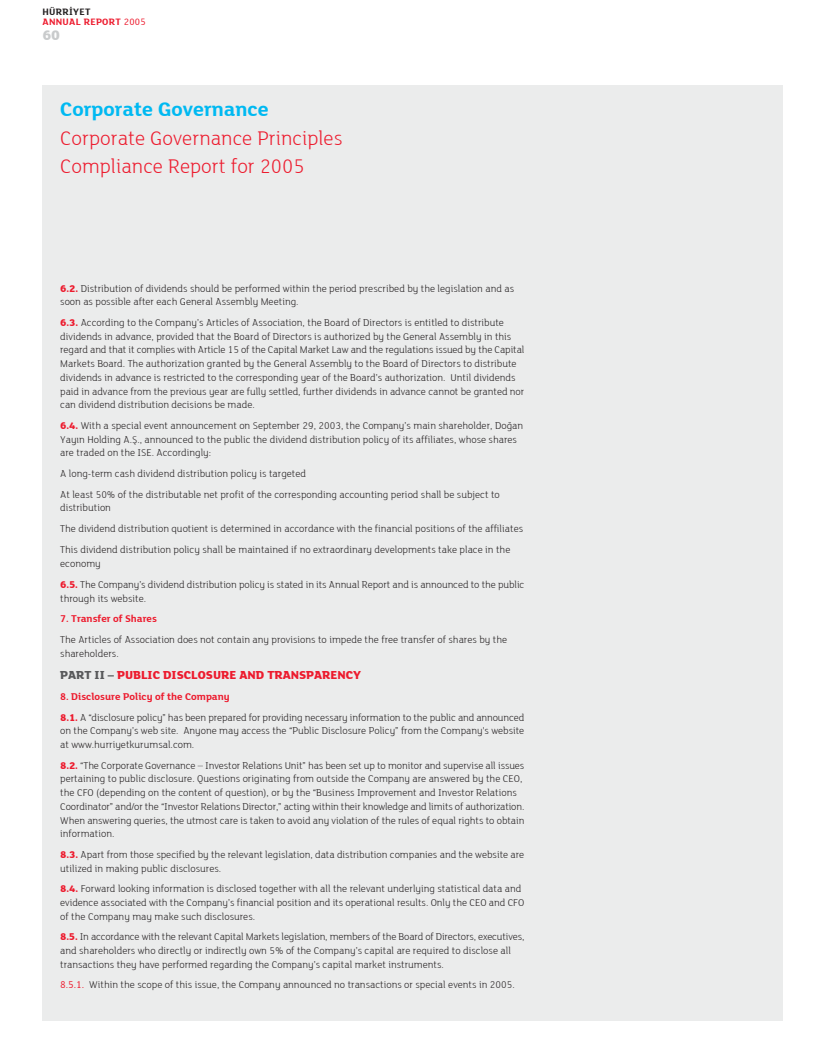
<style>
.page{position:relative;width:815px;height:1063px;background:#fff}
.page>*{position:absolute;margin:0;border:0;box-sizing:border-box;transform-origin:0 0}
.t1{font:300 21.25px/28.8px "FS Lola";color:#ed1b2e}
.t2{font:700 21.25px "FS Lola";color:#00b9f2}
.t3{font:800 15px "FS Lola";color:#c9cbcc}
.t4{font:800 12.5px "FS Lola";color:#ed1b2e}
.t5{font:300 10.62px/13.8px "FS Lola";color:#231f20}
.t6{font:700 10.62px "FS Lola";color:#ed1b2e}
.t7{font:700 10px/10px "FS Lola";letter-spacing:.03em;color:#ed1b2e}
.s1{color:#231f20}
.s2{font-weight:400}
.s3{font-weight:800;color:#ed1b2e}
.s4{color:#58595b}
.s5{font-weight:700;color:#ed1b2e}
.s6{font-weight:400;color:#ed1b2e}
</style>
<div class="page">
<div style="left:43px;top:85px;width:740px;height:935px;background:#ebecec"></div>
<p class="t7" style="left:43px;top:6px;width:105px"><span class="s1">HÜRR‹YET<br></span>ANNUAL REPORT <span class="s2">2005</span></p>
<h2 class="t3" style="left:43px;top:24px;width:19px">60</h2>
<h1 class="t2" style="left:60px;top:94px;width:210px">Corporate Governance</h1>
<h1 class="t1" style="left:60px;top:122px;width:284px">Corporate Governance Principles<br>Compliance Report for 2005</h1>
<p class="t5" style="left:60px;top:281px;width:455px"><span class="s3">6.2.</span> Distribution of dividends should be performed within the period prescribed by the legislation and as soon as possible after each General Assembly Meeting.</p>
<p class="t5" style="left:60px;top:315px;width:466px"><span class="s3">6.3.</span> According to the Company’s Articles of Association, the Board of Directors is entitled to distribute dividends in advance, provided that the Board of Directors is authorized by the General Assembly in this regard and that it complies with Article 15 of the Capital Market Law and the regulations issued by the Capital Markets Board. The authorization granted by the General Assembly to the Board of Directors to distribute dividends in advance is restricted to the corresponding year of the Board’s authorization. Until dividends paid in advance from the previous year are fully settled, further dividends in advance cannot be granted nor can dividend distribution decisions be made.</p>
<p class="t5" style="left:60px;top:418px;width:464px"><span class="s3">6.4.</span> With a special event announcement on September 29, 2003, the Company’s main shareholder, Do¤an<br>Yay›n Holding A.fi., announced to the public the dividend distribution policy of its affiliates, whose shares are traded on the ISE. Accordingly:</p>
<p class="t5" style="left:60px;top:462px;width:441px;line-height:20.9px">A long-term cash dividend distribution policy is targeted<br>At least 50% of the distributable net profit of the corresponding accounting period shall be subject to</p>
<p class="t5" style="left:60px;top:497px;width:464px;line-height:20.9px">distribution<br>The dividend distribution quotient is determined in accordance with the financial positions of the affiliates<br>This dividend distribution policy shall be maintained if no extraordinary developments take place in the</p>
<p class="t5" style="left:60px;top:552px;width:466px;line-height:20.9px">economy<br><span class="s3">6.5.</span> The Company’s dividend distribution policy is stated in its Annual Report and is announced to the public</p>
<p class="t5" style="left:60px;top:591px;width:87px">through its website.</p>
<p class="t6" style="left:60px;top:611px;width:98px">7. Transfer of Shares</p>
<p class="t5" style="left:60px;top:632px;width:448px">The Articles of Association does not contain any provisions to impede the free transfer of shares by the shareholders.</p>
<p class="t4" style="left:60px;top:666px;width:303px"><span class="s4">PART II –</span> PUBLIC DISCLOSURE AND TRANSPARENCY</p>
<p class="t5" style="left:60px;top:685px;width:466px;line-height:20.9px"><span class="s5">8. Disclosure Policy of the Company<br></span><span class="s3">8.1.</span> A “disclosure policy” has been prepared for providing necessary information to the public and announced</p>
<p class="t5" style="left:60px;top:723px;width:466px">on the Company’s web site. Anyone may access the “Public Disclosure Policy” from the Company's website at www.hurriyetkurumsal.com.</p>
<p class="t5" style="left:60px;top:758px;width:466px"><span class="s3">8.2.</span> “The Corporate Governance – Investor Relations Unit” has been set up to monitor and supervise all issues pertaining to public disclosure. Questions originating from outside the Company are answered by the CEO, the CFO (depending on the content of question), or by the “Business Improvement and Investor Relations Coordinator” and/or the “Investor Relations Director,” acting within their knowledge and limits of authorization.<br>When answering queries, the utmost care is taken to avoid any violation of the rules of equal rights to obtain information.</p>
<p class="t5" style="left:60px;top:847px;width:466px"><span class="s3">8.3.</span> Apart from those specified by the relevant legislation, data distribution companies and the website are utilized in making public disclosures.</p>
<p class="t5" style="left:60px;top:881px;width:466px"><span class="s3">8.4.</span> Forward looking information is disclosed together with all the relevant underlying statistical data and evidence associated with the Company’s financial position and its operational results. Only the CEO and CFO of the Company may make such disclosures.</p>
<p class="t5" style="left:60px;top:929px;width:466px"><span class="s3">8.5.</span> In accordance with the relevant Capital Markets legislation, members of the Board of Directors, executives, and shareholders who directly or indirectly own 5% of the Company’s capital are required to disclose all transactions they have performed regarding the Company’s capital market instruments.</p>
<p class="t5" style="left:60px;top:977px;width:456px"><span class="s6">8.5.1.</span> Within the scope of this issue, the Company announced no transactions or special events in 2005.</p>
</div>
